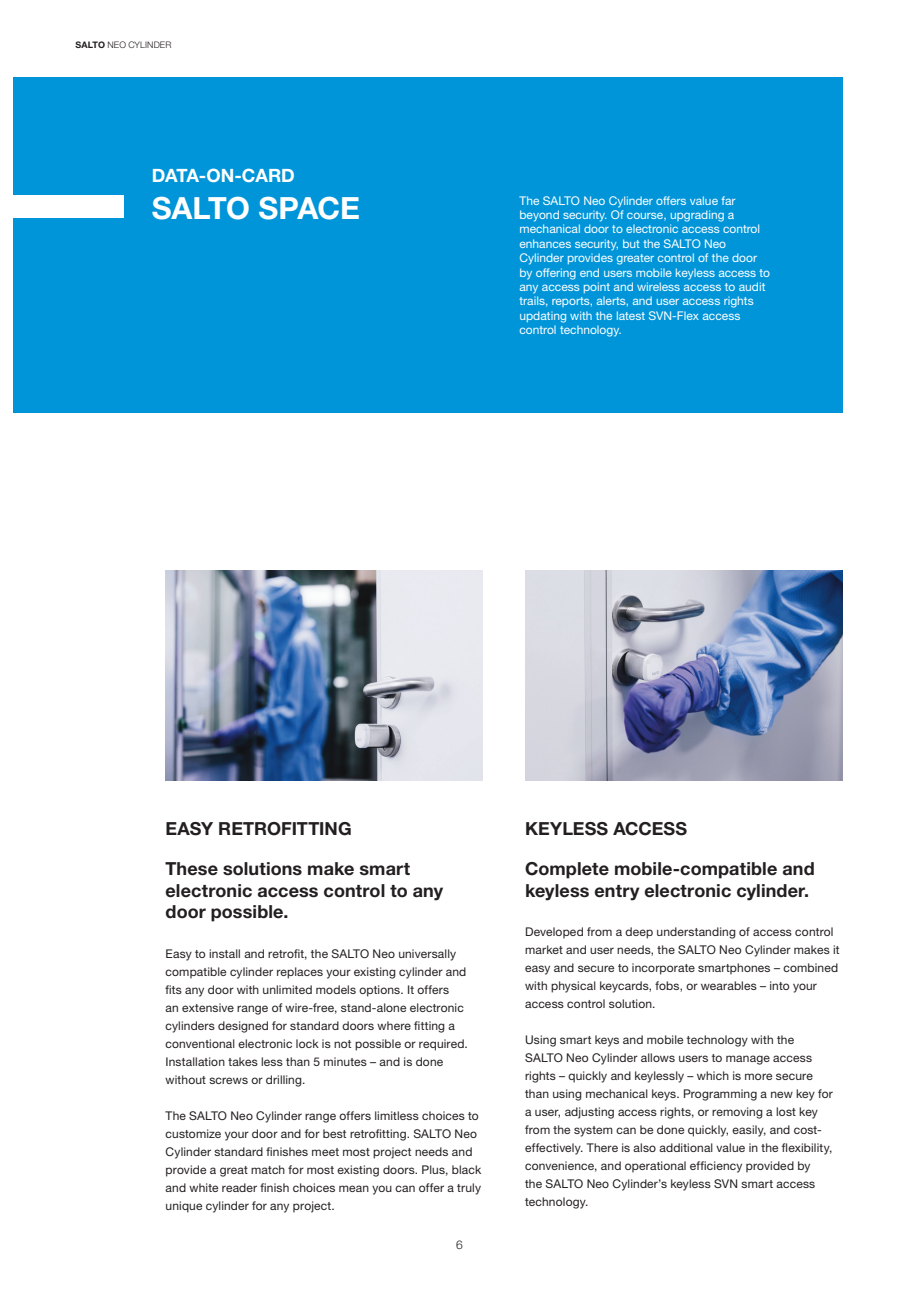
<style>
.page{position:relative;width:919px;height:1289px;background:#fff}
.page>*{position:absolute;margin:0;border:0;box-sizing:border-box;transform-origin:0 0}
.t1{font:700 30.6px "Helvetica Neue LT Std";letter-spacing:-.01em;color:#fff}
.t2{font:700 18.3px "Helvetica Neue LT Std";color:#fff}
.t3{font:700 18px/39.6px "Helvetica Neue LT Std";letter-spacing:.005em;color:#231f20}
.t4{font:12px/18px "Helvetica Neue LT Std";letter-spacing:.015em;color:#231f20}
.t5{font:12px/14.4px "Helvetica Neue LT Std";color:#fff}
.t6{font:300 12px "Helvetica Neue LT Std";color:#231f20}
.t7{font:300 9px "Helvetica Neue LT Std";letter-spacing:.01em;color:#231f20}
.s1{font-weight:700}
</style>
<div class="page">
<div style="left:13px;top:78px;width:829px;height:335px;background:#0095d9"></div>
<img style="left:165px;top:571px;width:318px;height:209px">
<img style="left:525px;top:571px;width:317px;height:209px">
<div style="left:0;top:196px;width:124px;height:22px;background:#fff"></div>
<p class="t7" style="left:75px;top:39px;width:97px"><span class="s1">SALTO</span> NEO CYLINDER</p>
<h2 class="t2" style="left:152px;top:164px;width:145px">DATA-ON-CARD</h2>
<h1 class="t1" style="left:152px;top:189px;width:210px">SALTO SPACE</h1>
<p class="t5" style="left:519px;top:193px;width:252px">The SALTO Neo Cylinder offers value far beyond security. Of course, upgrading a mechanical door to electronic access control enhances security, but the SALTO Neo Cylinder provides greater control of the door by offering end users mobile keyless access to any access point and wireless access to audit trails, reports, alerts, and user access rights updating with the latest SVN-Flex access control technology.</p>
<h3 class="t3" style="left:165px;top:808px;width:246px">EASY RETROFITTING<br>These solutions make smart</h3>
<h3 class="t3" style="left:165px;top:878px;width:279px;line-height:21.6px">electronic access control to any door possible.</h3>
<p class="t4" style="left:165px;top:944px;width:304px">Easy to install and retrofit, the SALTO Neo universally compatible cylinder replaces your existing cylinder and fits any door with unlimited models options. It offers<br>an extensive range of wire-free, stand-alone electronic cylinders designed for standard doors where fitting a conventional electronic lock is not possible or required.<br>Installation takes less than 5 minutes – and is done without screws or drilling.</p>
<p class="t4" style="left:165px;top:1106px;width:317px">The SALTO Neo Cylinder range offers limitless choices to customize your door and for best retrofitting. SALTO Neo Cylinder standard finishes meet most project needs and provide a great match for most existing doors. Plus, black and white reader finish choices mean you can offer a truly unique cylinder for any project.</p>
<p class="t6" style="left:456px;top:1236px;width:8px">6</p>
<h3 class="t3" style="left:525px;top:808px;width:291px">KEYLESS ACCESS<br>Complete mobile-compatible and</h3>
<h3 class="t3" style="left:525px;top:869px;width:285px">keyless entry electronic cylinder.</h3>
<p class="t4" style="left:525px;top:922px;width:316px">Developed from a deep understanding of access control market and user needs, the SALTO Neo Cylinder makes it easy and secure to incorporate smartphones – combined with physical keycards, fobs, or wearables – into your access control solution.</p>
<p class="t4" style="left:525px;top:1030px;width:309px">Using smart keys and mobile technology with the SALTO Neo Cylinder allows users to manage access rights – quickly and keylessly – which is more secure than using mechanical keys. Programming a new key for a user, adjusting access rights, or removing a lost key from the system can be done quickly, easily, and cost&shy;effectively. There is also additional value in the flexibility, convenience, and operational efficiency provided by<br>the SALTO Neo Cylinder’s keyless SVN smart access technology.</p>
</div>
